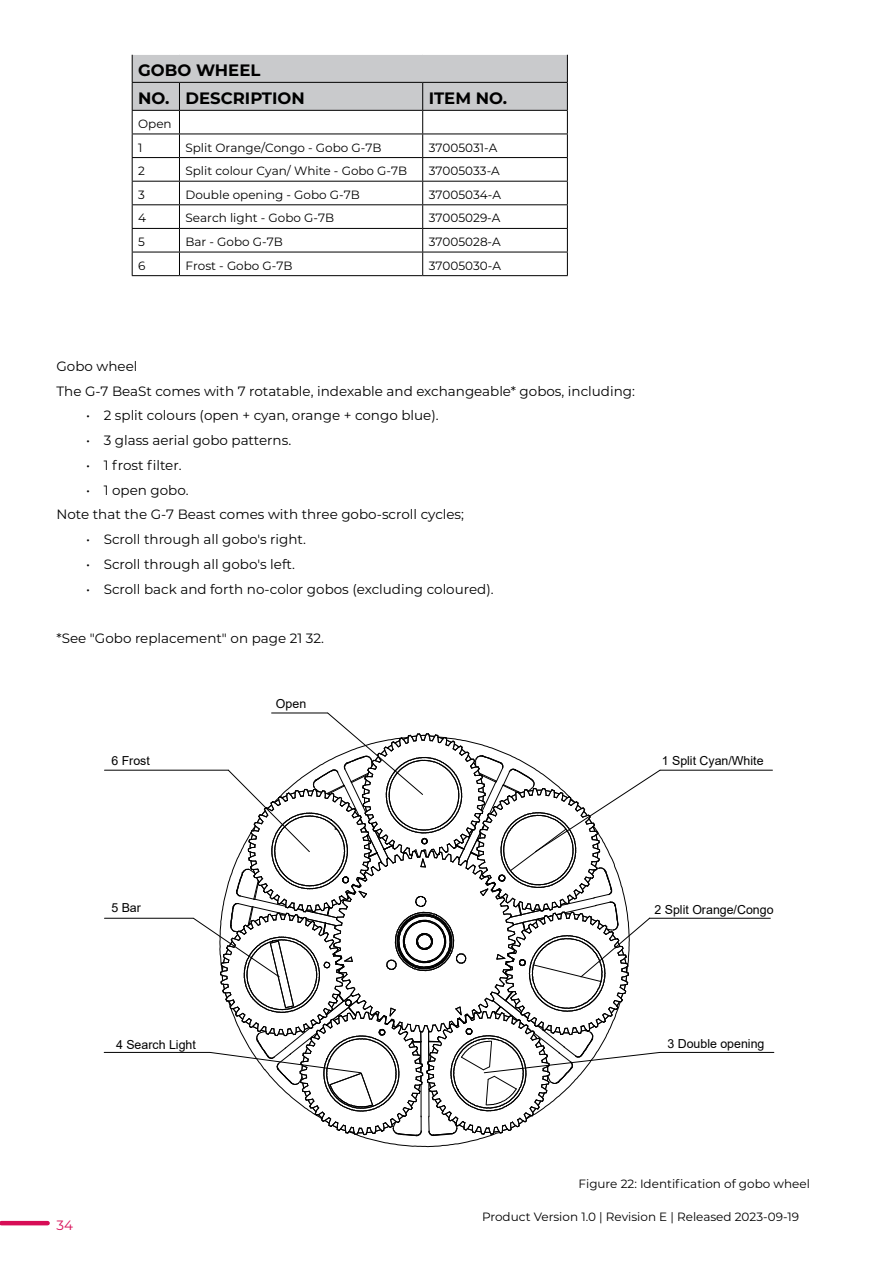
<style>
.page{position:relative;width:893px;height:1263px;background:#fff}
.page>*{position:absolute;margin:0;border:0;box-sizing:border-box;transform-origin:0 0}
.t1{font:700 16.5px/27.9px "Montserrat";color:#000}
.t2{font:13.5px/24.8px "Montserrat";color:#000}
.t3{font:13.5px "Montserrat";color:#d70d56}
.t4{font:12.45px "Arial";color:#000}
.t5{font:12px/23.5px "Montserrat";color:#000}
</style>
<div class="page">
<hr style="left:1px;top:1221px;width:47px;height:4px;background:#d70d56">
<svg style="left:132px;top:54px;width:436px;height:221px"></svg>
<hr style="left:132px;top:275px;width:47px;height:1px;background:#000">
<hr style="left:179px;top:275px;width:244px;height:1px;background:#000">
<hr style="left:423px;top:275px;width:145px;height:1px;background:#000">
<hr style="left:104px;top:770px;width:124px;height:1px;background:#000">
<hr style="left:104px;top:918px;width:89px;height:1px;background:#000">
<hr style="left:104px;top:1052px;width:106px;height:1px;background:#000">
<hr style="left:660px;top:770px;width:112px;height:1px;background:#000">
<hr style="left:649px;top:918px;width:121px;height:1px;background:#000">
<hr style="left:660px;top:1052px;width:114px;height:1px;background:#000">
<svg style="left:192px;top:712px;width:469px;height:435px"></svg>
<p class="t1" style="left:138px;top:56px;width:168px">GOBO WHEEL<br>NO. DESCRIPTION</p>
<p class="t1" style="left:429px;top:84px;width:80px">ITEM NO.</p>
<p class="t5" style="left:138px;top:111px;width:35px">Open<br>1</p>
<p class="t5" style="left:185px;top:135px;width:198px">Split Orange/Congo - Gobo G-7B</p>
<p class="t5" style="left:429px;top:135px;width:70px">37005031-A</p>
<p class="t5" style="left:138px;top:159px;width:8px">2</p>
<p class="t5" style="left:185px;top:159px;width:223px">Split colour Cyan/ White - Gobo G-7B</p>
<p class="t5" style="left:429px;top:159px;width:73px">37005033-A</p>
<p class="t5" style="left:138px;top:182px;width:8px">3</p>
<p class="t5" style="left:185px;top:182px;width:176px">Double opening - Gobo G-7B</p>
<p class="t5" style="left:429px;top:182px;width:74px">37005034-A</p>
<p class="t5" style="left:138px;top:206px;width:9px">4</p>
<p class="t5" style="left:185px;top:206px;width:150px">Search light - Gobo G-7B</p>
<p class="t5" style="left:429px;top:206px;width:73px">37005029-A</p>
<p class="t5" style="left:138px;top:230px;width:8px">5</p>
<p class="t5" style="left:185px;top:230px;width:99px">Bar - Gobo G-7B</p>
<p class="t5" style="left:429px;top:230px;width:74px">37005028-A</p>
<p class="t5" style="left:138px;top:253px;width:9px">6</p>
<p class="t5" style="left:185px;top:253px;width:109px">Frost - Gobo G-7B</p>
<p class="t5" style="left:429px;top:253px;width:74px">37005030-A</p>
<p class="t2" style="left:56px;top:353px;width:580px">Gobo wheel<br>The G-7 BeaSt comes with 7 rotatable, indexable and exchangeable* gobos, including:</p>
<p class="t2" style="left:86px;top:403px;width:354px">• 2 split colours (open + cyan, orange + congo blue).</p>
<p class="t2" style="left:86px;top:427px;width:206px">• 3 glass aerial gobo patterns.</p>
<p class="t2" style="left:86px;top:452px;width:97px">• 1 frost filter.</p>
<p class="t2" style="left:56px;top:477px;width:409px;text-indent:30px">• 1 open gobo.<br>Note that the G-7 Beast comes with three gobo-scroll cycles;</p>
<p class="t2" style="left:86px;top:526px;width:221px">• Scroll through all gobo's right.</p>
<p class="t2" style="left:86px;top:551px;width:210px">• Scroll through all gobo's left.</p>
<p class="t2" style="left:86px;top:576px;width:409px">• Scroll back and forth no-color gobos (excluding coloured).</p>
<p class="t2" style="left:56px;top:625px;width:269px">*See "Gobo replacement" on page 21 32.</p>
<p class="t4" style="left:111px;top:752px;width:40px">6 Frost</p>
<p class="t4" style="left:111px;top:899px;width:31px">5 Bar</p>
<p class="t4" style="left:276px;top:695px;width:32px">Open</p>
<p class="t4" style="left:662px;top:752px;width:103px">1 Split Cyan/White</p>
<p class="t4" style="left:654px;top:901px;width:121px">2 Split Orange/Congo</p>
<p class="t4" style="left:116px;top:1035px;width:81px">4 Search Light</p>
<p class="t4" style="left:667px;top:1035px;width:99px">3 Double opening</p>
<p class="t3" style="left:56px;top:1215px;width:18px">34</p>
<p class="t5" style="left:579px;top:1172px;width:233px">Figure 22: Identification of gobo wheel</p>
<p class="t5" style="left:482px;top:1204px;width:319px">Product Version 1.0 | Revision E | Released 2023-09-19</p>
</div>
